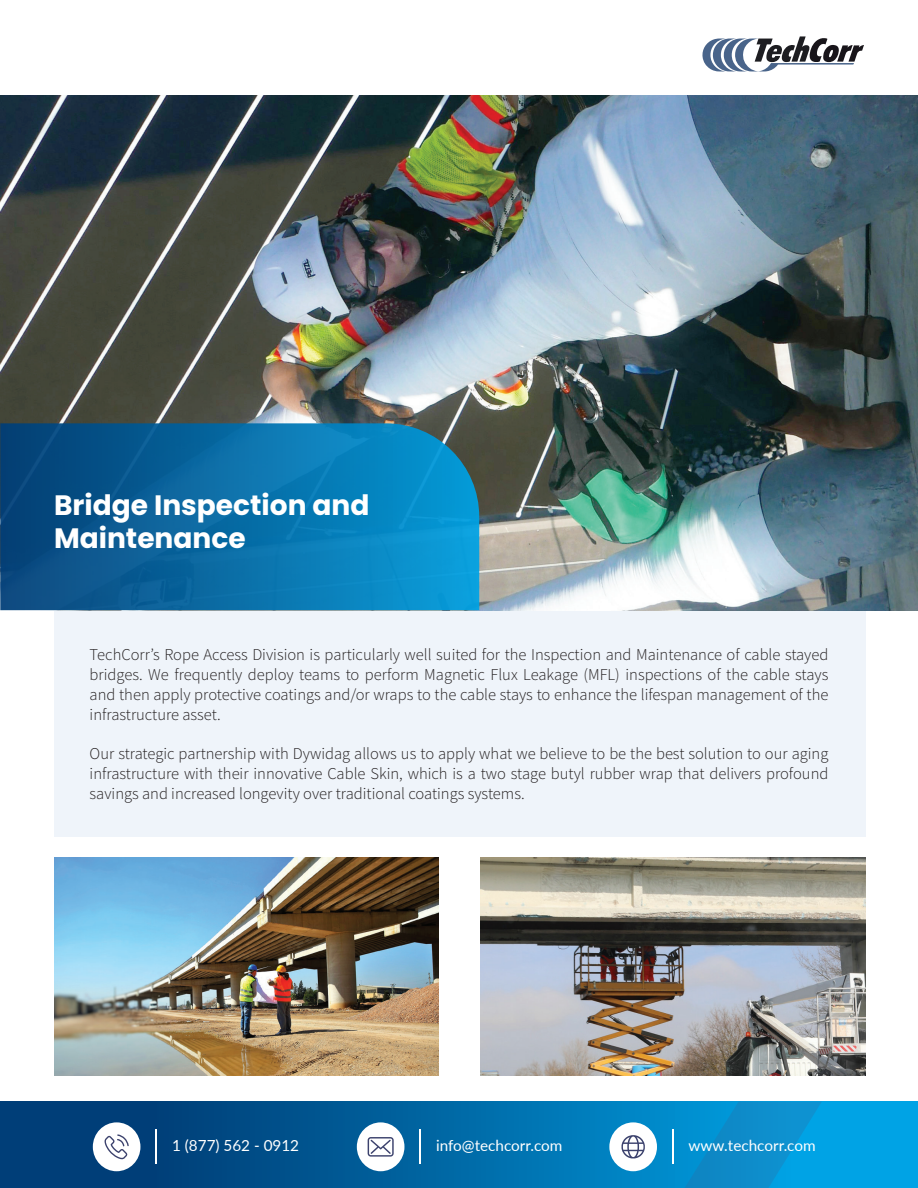
<style>
.page{position:relative;width:918px;height:1188px;background:#fff}
.page>*{position:absolute;margin:0;border:0;box-sizing:border-box;transform-origin:0 0}
.t1{font:700 28.05px/33.6px "Poppins";color:#fff}
.t2{font:300 16.5px/19.8px "Source Sans Pro";color:#231f20;text-align:justify}
.t3{font:15.3px "Lato";color:#fff}
</style>
<div class="page">
<svg style="left:702px;top:36px;width:162px;height:36px"></svg>
<svg style="left:0;top:1102px;width:918px;height:86px;background:#0065a1"></svg>
<svg style="left:680px;top:1102px;width:142px;height:86px;background:#0891d1"></svg>
<div style="left:93px;top:1122px;width:47px;height:49px;background:#fff;border-radius:50%"></div>
<hr style="left:155px;top:1130px;width:2px;height:34px;background:#fff">
<svg style="left:104px;top:1134px;width:25px;height:25px"></svg>
<div style="left:357px;top:1122px;width:47px;height:49px;background:#fff;border-radius:50%"></div>
<hr style="left:419px;top:1130px;width:2px;height:34px;background:#fff">
<svg style="left:368px;top:1137px;width:26px;height:20px"></svg>
<div style="left:609px;top:1122px;width:48px;height:49px;background:#fff;border-radius:50%"></div>
<hr style="left:672px;top:1130px;width:2px;height:34px;background:#fff">
<svg style="left:621px;top:1135px;width:24px;height:24px"></svg>
<div style="left:54px;top:610px;width:811px;height:227px;background:#eff4fa"></div>
<img style="left:0;top:95px;width:918px;height:515px">
<svg style="left:0;top:423px;width:479px;height:187px;background:#0a6da4"></svg>
<img style="left:54px;top:858px;width:385px;height:218px">
<img style="left:480px;top:858px;width:385px;height:218px">
<h1 class="t1" style="left:54px;top:488px;width:317px">Bridge Inspection and<br>Maintenance</h1>
<p class="t2" style="left:90px;top:645px;width:740px">TechCorr’s Rope Access Division is particularly well suited for the Inspection and Maintenance of cable stayed bridges. We frequently deploy teams to perform Magnetic Flux Leakage (MFL) inspections of the cable stays and then apply protective coatings and/or wraps to the cable stays to enhance the lifespan management of the infrastructure asset.</p>
<p class="t2" style="left:90px;top:744px;width:740px">Our strategic partnership with Dywidag allows us to apply what we believe to be the best solution to our aging infrastructure with their innovative Cable Skin, which is a two stage butyl rubber wrap that delivers profound savings and increased longevity over traditional coatings systems.</p>
<p class="t3" style="left:172px;top:1134px;width:129px">1 (877) 562 - 0912</p>
<p class="t3" style="left:436px;top:1134px;width:128px">info@techcorr.com</p>
<p class="t3" style="left:689px;top:1134px;width:129px">www.techcorr.com</p>
</div>
